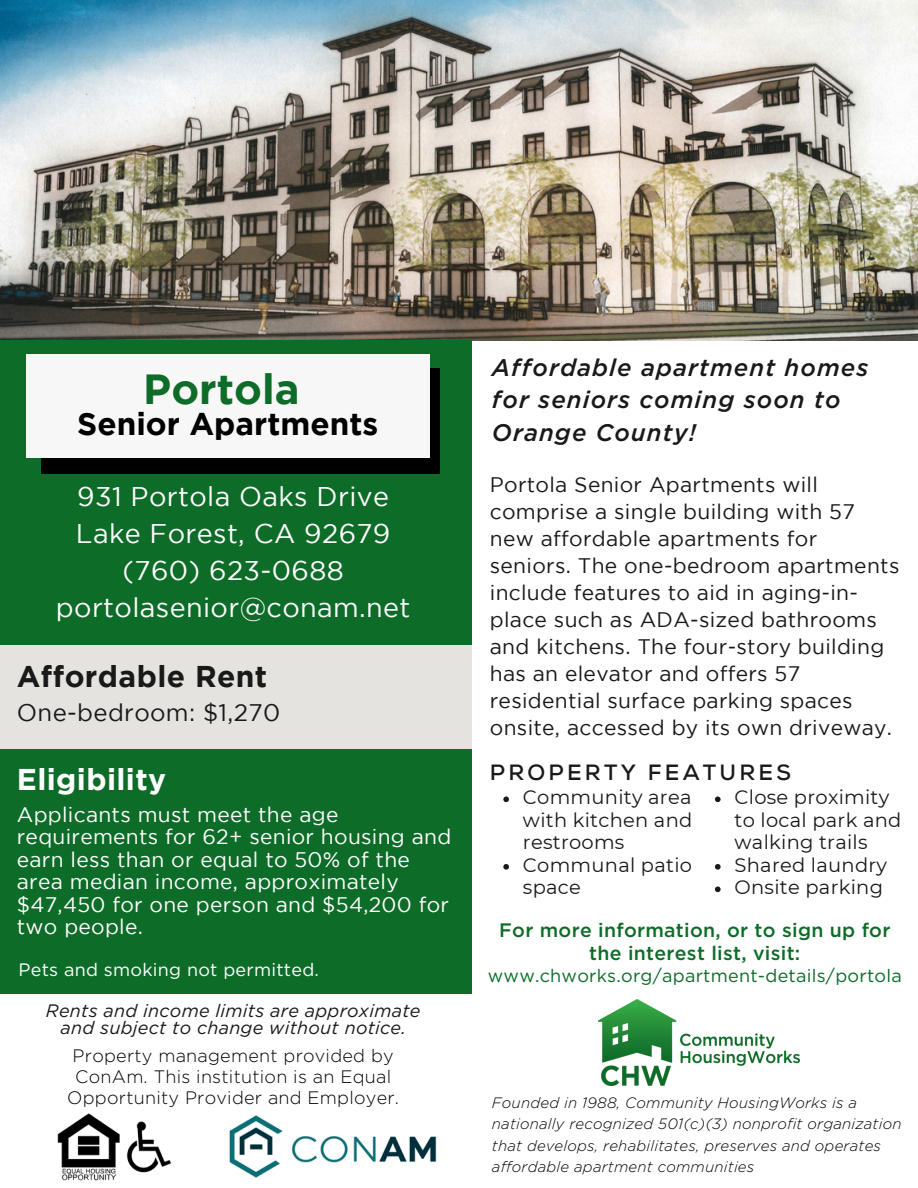
<style>
.page{position:relative;width:918px;height:1188px;background:#fff}
.page>*{position:absolute;margin:0;border:0;box-sizing:border-box;transform-origin:0 0}
.t1{font:700 42px "Gotham";color:#0d6c28}
.t2{font:700 31.5px "Gotham";color:#000}
.t3{font:700 30px "Gotham";letter-spacing:.015em;color:#191919}
.t4{font:700 30px "Gotham";letter-spacing:.015em;color:#fff}
.t5{font:27px/37.2px "Gotham";letter-spacing:.015em;color:#fff;text-align:center}
.t6{font:italic 500 24px/32.7px "Gotham";letter-spacing:.045em;color:#191919}
.t7{font:24px "Gotham";letter-spacing:.015em;color:#191919}
.t8{font:700 22.05px "Nexa";letter-spacing:.145em;color:#191919}
.t9{font:21px/27px "Gotham";letter-spacing:.015em;color:#191919}
.t10{font:21px/22.5px "Gotham";letter-spacing:.015em;color:#fff}
.t11{font:19.5px/22.5px "Montserrat";letter-spacing:.015em;color:#191919}
.t12{font:500 19.5px/22.5px "Gotham";letter-spacing:.015em;color:#0d6c28;text-align:center}
.t13{font:300 18px/21.3px "Gotham";letter-spacing:.015em;color:#000;text-align:center}
.t14{font:italic 18px/16.8px "Gotham";letter-spacing:.015em;color:#191919;text-align:center}
.t15{font:18px "Gotham";letter-spacing:.015em;color:#0d6c28}
.t16{font:18px "Gotham";letter-spacing:.015em;color:#fff}
.t17{font:italic 300 15px/21.3px "Gotham";letter-spacing:.015em;color:#000}
</style>
<div class="page">
<img style="left:0;top:0;width:918px;height:340px">
<div style="left:0;top:340px;width:472px;height:305px;background:#0d6c28"></div>
<img style="left:598px;top:1000px;width:202px;height:85px">
<img style="left:229px;top:1115px;width:208px;height:63px">
<div style="left:41px;top:368px;width:399px;height:106px;background:#000"></div>
<div style="left:26px;top:354px;width:403px;height:104px;background:#f7f7f7"></div>
<div style="left:0;top:748px;width:472px;height:245px;background:#0d6c28"></div>
<img style="left:57px;top:1113px;width:114px;height:68px">
<svg style="left:503px;top:797px;width:6px;height:5px"></svg>
<svg style="left:503px;top:864px;width:6px;height:6px"></svg>
<svg style="left:715px;top:797px;width:6px;height:5px"></svg>
<svg style="left:715px;top:864px;width:6px;height:6px"></svg>
<svg style="left:715px;top:887px;width:6px;height:5px"></svg>
<div style="left:0;top:645px;width:472px;height:103px;background:#e4e3df"></div>
<h1 class="t1" style="left:143px;top:373px;width:158px">Portola</h1>
<h2 class="t2" style="left:77px;top:412px;width:302px">Senior Apartments</h2>
<p class="t5" style="left:56px;top:480px;width:356px">931 Portola Oaks Drive<br>Lake Forest, CA 92679 (760) 623-0688 portolasenior@conam.net</p>
<h3 class="t3" style="left:17px;top:665px;width:252px">Affordable Rent</h3>
<p class="t7" style="left:17px;top:703px;width:265px">One-bedroom: $1,270</p>
<h3 class="t4" style="left:17px;top:768px;width:151px">Eligibility</h3>
<p class="t10" style="left:17px;top:805px;width:436px">Applicants must meet the age requirements for 62+ senior housing and earn less than or equal to 50% of the area median income, approximately $47,450 for one person and $54,200 for two people.</p>
<p class="t16" style="left:18px;top:959px;width:302px">Pets and smoking not permitted.</p>
<p class="t14" style="left:46px;top:1002px;width:376px">Rents and income limits are approximate and subject to change without notice.</p>
<p class="t13" style="left:67px;top:1044px;width:333px">Property management provided by<br>ConAm. This institution is an Equal<br>Opportunity Provider and Employer.</p>
<p class="t6" style="left:492px;top:351px;width:378px">Affordable apartment homes for seniors coming soon to<br>Orange County!</p>
<p class="t9" style="left:490px;top:472px;width:411px">Portola Senior Apartments will comprise a single building with 57 new affordable apartments for seniors. The one-bedroom apartments include features to aid in aging-in&shy;place such as ADA-sized bathrooms and kitchens. The four-story building has an elevator and offers 57 residential surface parking spaces onsite, accessed by its own driveway.</p>
<p class="t8" style="left:490px;top:759px;width:303px">PROPERTY FEATURES</p>
<p class="t11" style="left:523px;top:786px;width:171px">Community area with kitchen and restrooms<br>Communal patio space</p>
<p class="t11" style="left:735px;top:786px;width:168px">Close proximity to local park and walking trails<br>Shared laundry<br>Onsite parking</p>
<p class="t12" style="left:499px;top:919px;width:393px">For more information, or to sign up for the interest list, visit:</p>
<p class="t15" style="left:488px;top:965px;width:415px">www.chworks.org/apartment-details/portola</p>
<p class="t17" style="left:492px;top:1092px;width:411px">Founded in 1988, Community HousingWorks is a nationally recognized 501(c)(3) nonprofit organization that develops, rehabilitates, preserves and operates affordable apartment communities</p>
</div>
